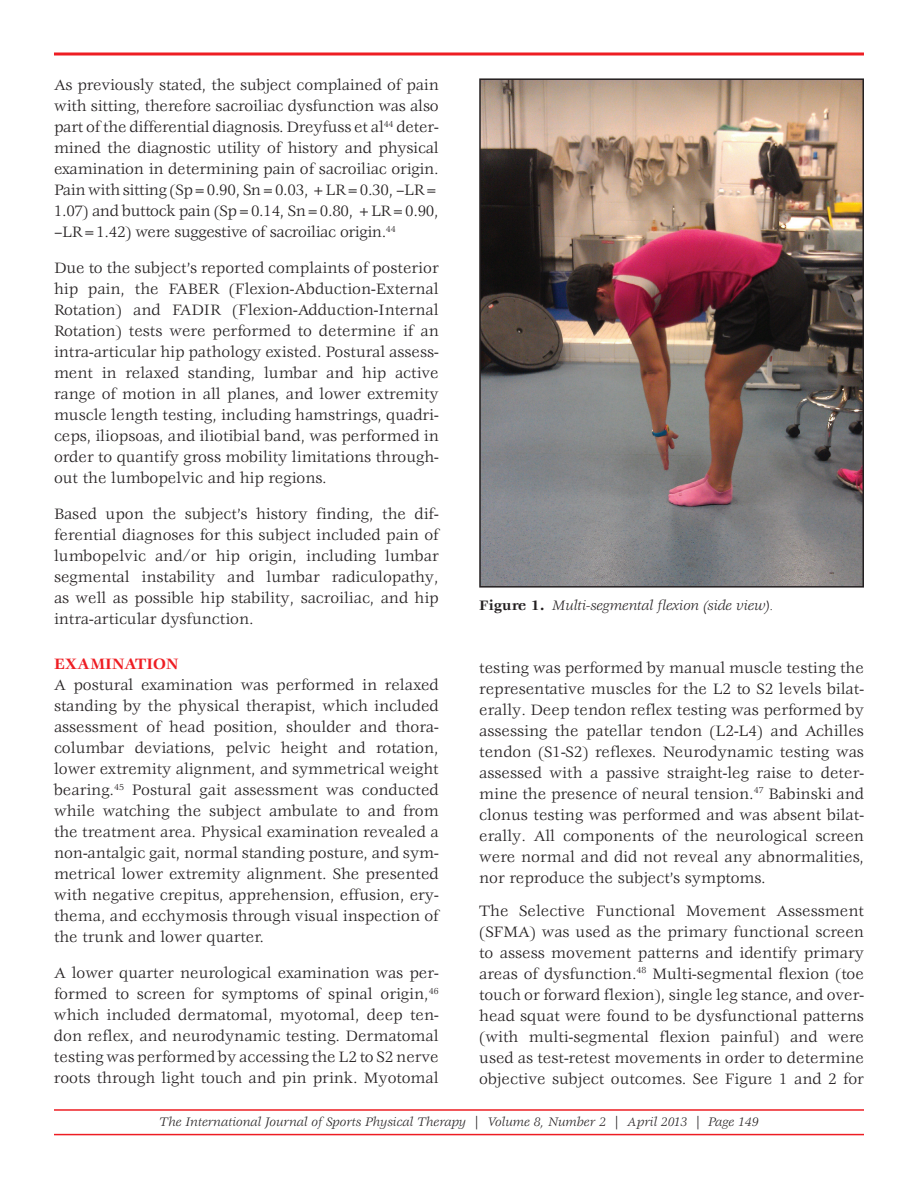
<style>
.page{position:relative;width:918px;height:1188px;background:#fff}
.page>*{position:absolute;margin:0;border:0;box-sizing:border-box;transform-origin:0 0}
.t1{font:16.5px/21px "Veljovic Std";color:#231f20;text-align:justify}
.t2{font:700 16.5px "Veljovic Std";color:#ee1d23}
.t3{font:italic 15px "Veljovic Std";color:#231f20}
.t4{font:italic 13.5px "Veljovic Std";color:#231f20}
.s1{font-weight:700;font-style:normal}
</style>
<div class="page">
<hr style="left:54px;top:1109px;width:810px;height:2px;background:#ee1d23">
<hr style="left:54px;top:1134px;width:810px;height:1px;background:#ee1d23">
<svg style="left:54px;top:52px;width:810px;height:4px;background:#f25559"></svg>
<img style="left:482px;top:81px;width:379px;height:504px">
<div style="left:479px;top:78px;width:385px;height:510px;border:2px solid #231f20"></div>
<p class="t1" style="left:54px;top:75px;width:386px">As previously stated, the subject complained of pain with sitting, therefore sacroiliac dysfunction was also part of the differential diagnosis. Dreyfuss et al<sup>44</sup> deter&shy;mined the diagnostic utility of history and physical examination in determining pain of sacroiliac origin.<br>Pain with sitting (Sp=0.90, Sn=0.03, +LR=0.30, –LR= 1.07) and buttock pain (Sp=0.14, Sn=0.80, +LR=0.90, –LR=1.42) were suggestive of sacroiliac origin.<sup>44</sup></p>
<p class="t1" style="left:54px;top:258px;width:386px">Due to the subject’s reported complaints of posterior hip pain, the FABER (Flexion-Abduction-External Rotation) and FADIR (Flexion-Adduction-Internal Rotation) tests were performed to determine if an intra-articular hip pathology existed. Postural assess&shy;ment in relaxed standing, lumbar and hip active range of motion in all planes, and lower extremity muscle length testing, including hamstrings, quadri&shy;ceps, iliopsoas, and iliotibial band, was performed in order to quantify gross mobility limitations through&shy;out the lumbopelvic and hip regions.</p>
<p class="t1" style="left:54px;top:504px;width:386px">Based upon the subject’s history finding, the dif&shy;ferential diagnoses for this subject included pain of lumbopelvic and/or hip origin, including lumbar segmental instability and lumbar radiculopathy, as well as possible hip stability, sacroiliac, and hip intra-articular dysfunction.</p>
<p class="t2" style="left:54px;top:657px;width:126px">EXAMINATION</p>
<p class="t1" style="left:54px;top:675px;width:386px">A postural examination was performed in relaxed standing by the physical therapist, which included assessment of head position, shoulder and thora&shy;columbar deviations, pelvic height and rotation, lower extremity alignment, and symmetrical weight bearing.<sup>45</sup> Postural gait assessment was conducted while watching the subject ambulate to and from the treatment area. Physical examination revealed a non-antalgic gait, normal standing posture, and sym&shy;metrical lower extremity alignment. She presented with negative crepitus, apprehension, effusion, ery&shy;thema, and ecchymosis through visual inspection of the trunk and lower quarter.</p>
<p class="t1" style="left:54px;top:963px;width:386px">A lower quarter neurological examination was per&shy;formed to screen for symptoms of spinal origin,<sup>46 </sup>which included dermatomal, myotomal, deep ten&shy;don reflex, and neurodynamic testing. Dermatomal testing was performed by accessing the L2 to S2 nerve roots through light touch and pin prink. Myotomal</p>
<p class="t3" style="left:479px;top:599px;width:296px"><span class="s1">Figure 1.</span> Multi-segmental flexion (side view).</p>
<p class="t1" style="left:479px;top:658px;width:386px">testing was performed by manual muscle testing the representative muscles for the L2 to S2 levels bilat&shy;erally. Deep tendon reflex testing was performed by assessing the patellar tendon (L2-L4) and Achilles tendon (S1-S2) reflexes. Neurodynamic testing was assessed with a passive straight-leg raise to deter&shy;mine the presence of neural tension.<sup>47</sup> Babinski and clonus testing was performed and was absent bilat&shy;erally. All components of the neurological screen were normal and did not reveal any abnormalities, nor reproduce the subject’s symptoms.</p>
<p class="t1" style="left:479px;top:901px;width:386px">The Selective Functional Movement Assessment (SFMA) was used as the primary functional screen to assess movement patterns and identify primary areas of dysfunction.<sup>48</sup> Multi-segmental flexion (toe touch or forward flexion), single leg stance, and over&shy;head squat were found to be dysfunctional patterns (with multi-segmental flexion painful) and were used as test-retest movements in order to determine objective subject outcomes. See Figure 1 and 2 for</p>
<p class="t4" style="left:159px;top:1117px;width:601px">The International Journal of Sports Physical Therapy | Volume 8, Number 2 | April 2013 | Page 149</p>
</div>
